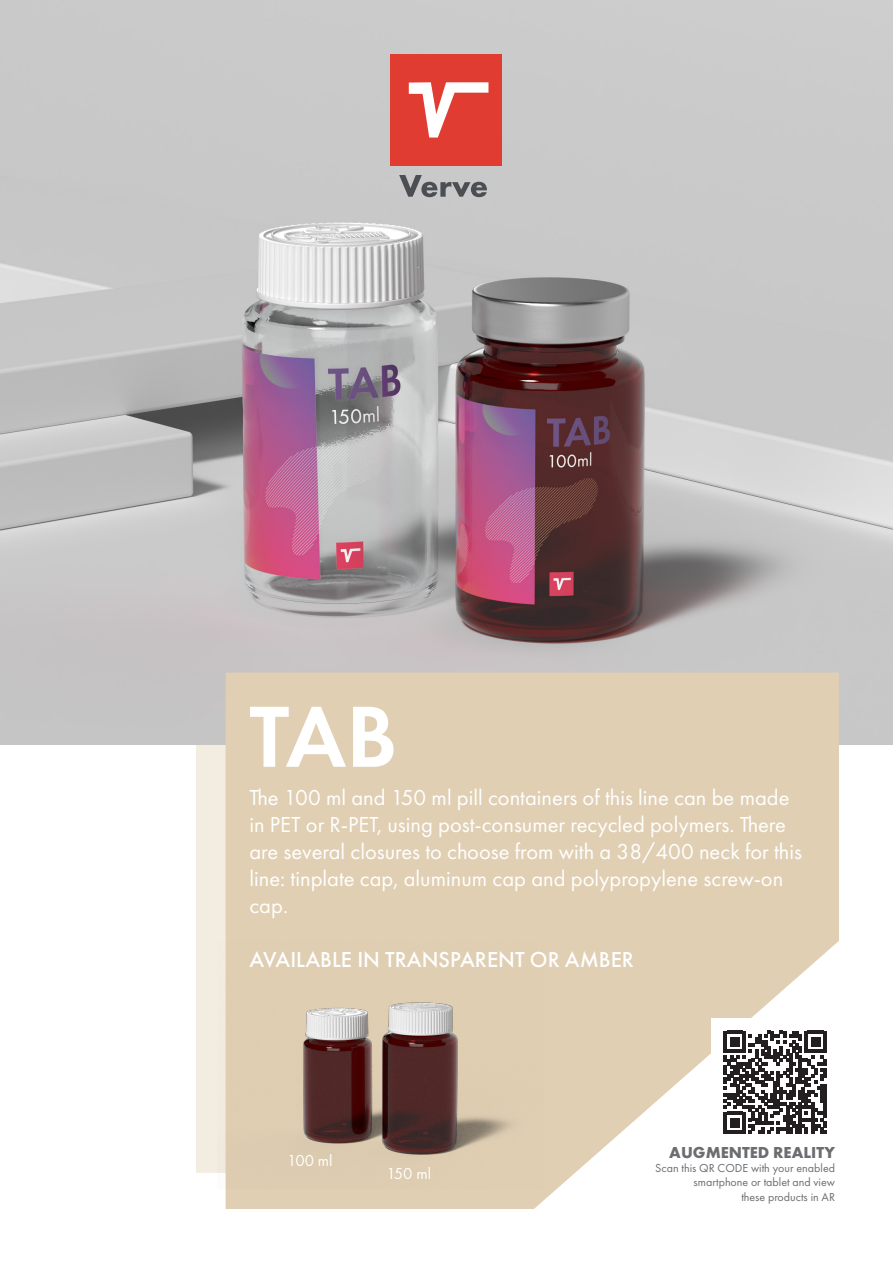
<style>
.page{position:relative;width:893px;height:1263px;background:#fff}
.page>*{position:absolute;margin:0;border:0;box-sizing:border-box;transform-origin:0 0}
.t1{font:600 90px "Futura PT";color:#fff}
.t2{font:22.5px/27px "Futura PT";color:#fff}
.t3{font:500 22.5px "Futura PT";color:#fff}
.t4{font:700 16.5px "Futura PT";color:#6c6d70}
.t5{font:16.5px "Futura PT";color:#fff}
.t6{font:12px "Futura PT";color:#6c6d70}
</style>
<div class="page">
<div style="left:196px;top:744px;width:30px;height:429px;background:#f3ece1"></div>
<img style="left:0;top:0;width:893px;height:744px">
<div style="left:391px;top:54px;width:111px;height:112px;background:#e03c31"></div>
<svg style="left:409px;top:82px;width:79px;height:56px"></svg>
<svg style="left:399px;top:175px;width:88px;height:22px;background:#959799"></svg>
<svg style="left:226px;top:673px;width:613px;height:536px;background:#e3d4bb"></svg>
<img style="left:217px;top:941px;width:326px;height:247px">
<div style="left:711px;top:1018px;width:128px;height:128px;background:#fff"></div>
<svg style="left:724px;top:1031px;width:102px;height:102px"></svg>
<p class="t1" style="left:249px;top:680px;width:150px">TAB</p>
<p class="t2" style="left:249px;top:784px;width:554px">The 100 ml and 150 ml pill containers of this line can be made in PET or R-PET, using post-consumer recycled polymers. There are several closures to choose from with a 38/400 neck for this line: tinplate cap, aluminum cap and polypropylene screw-on cap.</p>
<p class="t3" style="left:249px;top:946px;width:386px">AVAILABLE IN TRANSPARENT OR AMBER</p>
<p class="t5" style="left:287px;top:1150px;width:47px">100 ml</p>
<p class="t5" style="left:387px;top:1164px;width:46px">150 ml</p>
<p class="t4" style="left:669px;top:1141px;width:167px">AUGMENTED REALITY</p>
<p class="t6" style="left:655px;top:1161px;width:181px">Scan this QR CODE with your enabled</p>
<p class="t6" style="left:694px;top:1175px;width:143px">smartphone or tablet and view</p>
<p class="t6" style="left:741px;top:1190px;width:95px">these products in AR</p>
</div>
